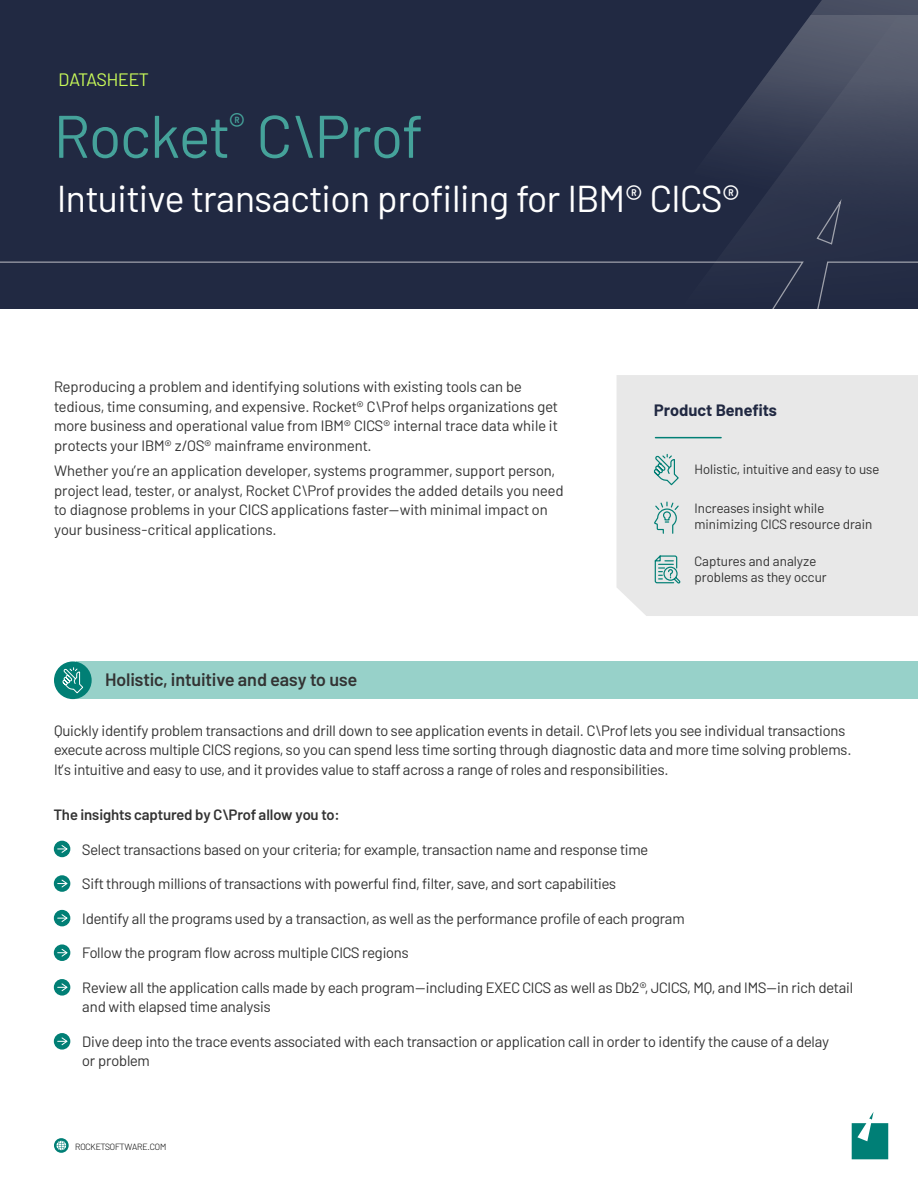
<style>
.page{position:relative;width:918px;height:1188px;background:#fff}
.page>*{position:absolute;margin:0;border:0;box-sizing:border-box;transform-origin:0 0}
.t1{font:60px "Barlow";letter-spacing:-.005em;color:#45a29a}
.t2{font:37.5px "Barlow";letter-spacing:-.005em;color:#fff}
.t3{font:600 18px "Barlow";letter-spacing:-.005em;color:#333}
.t4{font:18px "Barlow";color:#c9fa59}
.t5{font:700 16.5px "Barlow";color:#212942}
.t6{font:15px/19.5px "Barlow";letter-spacing:-.01em;color:#333}
.t7{font:600 15px "Barlow";letter-spacing:-.01em;color:#333}
.t8{font:13.5px/16.2px "Barlow";color:#333}
.t9{font:300 9px "Barlow";letter-spacing:-.015em;color:#000}
</style>
<div class="page">
<div style="left:0;top:0;width:918px;height:309px;background:#212942"></div>
<svg style="left:810px;top:0;width:108px;height:16px;background:#474d61"></svg>
<svg style="left:716px;top:16px;width:202px;height:180px"></svg>
<svg style="left:0;top:196px;width:918px;height:113px"></svg>
<svg style="left:852px;top:1112px;width:36px;height:47px"></svg>
<svg style="left:54px;top:1138px;width:15px;height:15px"></svg>
<div style="left:76px;top:661px;width:842px;height:38px;background:#97d1c9"></div>
<div style="left:54px;top:661px;width:38px;height:38px;background:#017f75;border-radius:50%"></div>
<svg style="left:62px;top:667px;width:22px;height:27px"></svg>
<div style="left:54px;top:841px;width:16px;height:16px;background:#017f75;border-radius:50%"></div>
<svg style="left:58px;top:844px;width:11px;height:10px"></svg>
<div style="left:54px;top:875px;width:16px;height:17px;background:#017f75;border-radius:50%"></div>
<svg style="left:58px;top:879px;width:10px;height:9px"></svg>
<div style="left:54px;top:910px;width:16px;height:16px;background:#017f75;border-radius:50%"></div>
<svg style="left:58px;top:913px;width:11px;height:9px"></svg>
<svg style="left:54px;top:944px;width:16px;height:17px"></svg>
<svg style="left:58px;top:948px;width:11px;height:10px"></svg>
<div style="left:54px;top:979px;width:16px;height:17px;background:#017f75;border-radius:50%"></div>
<svg style="left:58px;top:983px;width:10px;height:9px"></svg>
<div style="left:54px;top:1033px;width:16px;height:17px;background:#017f75;border-radius:50%"></div>
<svg style="left:58px;top:1037px;width:10px;height:9px"></svg>
<div style="left:616px;top:375px;width:302px;height:241px;background:#e8e8e8"></div>
<svg style="left:654px;top:555px;width:28px;height:30px"></svg>
<svg style="left:653px;top:501px;width:27px;height:33px"></svg>
<svg style="left:653px;top:453px;width:27px;height:33px"></svg>
<hr style="left:656px;top:437px;width:65px;height:1px;background:#017f75">
<p class="t4" style="left:59px;top:66px;width:92px">DATASHEET</p>
<h1 class="t1" style="left:54px;top:93px;width:369px">Rocket<sup>®</sup> C\Prof</h1>
<h2 class="t2" style="left:57px;top:172px;width:685px">Intuitive transaction profiling for IBM® CICS®</h2>
<p class="t6" style="left:54px;top:376px;width:505px">Reproducing a problem and identifying solutions with existing tools can be tedious, time consuming, and expensive. Rocket® C\Prof helps organizations get more business and operational value from IBM® CICS® internal trace data while it protects your IBM® z/OS® mainframe environment.</p>
<p class="t6" style="left:54px;top:460px;width:511px">Whether you’re an application developer, systems programmer, support person, project lead, tester, or analyst, Rocket C\Prof provides the added details you need to diagnose problems in your CICS applications faster—with minimal impact on your business-critical applications.</p>
<p class="t3" style="left:105px;top:667px;width:254px">Holistic, intuitive and easy to use</p>
<p class="t5" style="left:654px;top:398px;width:125px">Product Benefits</p>
<p class="t8" style="left:694px;top:460px;width:186px">Holistic, intuitive and easy to use</p>
<p class="t8" style="left:694px;top:499px;width:179px">Increases insight while minimizing CICS resource drain</p>
<p class="t8" style="left:694px;top:552px;width:134px">Captures and analyze problems as they occur</p>
<p class="t6" style="left:54px;top:720px;width:799px">Quickly identify problem transactions and drill down to see application events in detail. C\Prof lets you see individual transactions execute across multiple CICS regions, so you can spend less time sorting through diagnostic data and more time solving problems.<br>It’s intuitive and easy to use, and it provides value to staff across a range of roles and responsibilities.</p>
<p class="t7" style="left:54px;top:804px;width:288px">The insights captured by C\Prof allow you to:</p>
<p class="t6" style="left:61px;top:839px;width:588px">• Select transactions based on your criteria; for example, transaction name and response time</p>
<p class="t6" style="left:61px;top:873px;width:556px">• Sift through millions of transactions with powerful find, filter, save, and sort capabilities</p>
<p class="t6" style="left:61px;top:908px;width:625px">• Identify all the programs used by a transaction, as well as the performance profile of each program</p>
<p class="t6" style="left:61px;top:942px;width:349px">• Follow the program flow across multiple CICS regions</p>
<p class="t6" style="left:82px;top:977px;width:772px;text-indent:-21px">• Review all the application calls made by each program—including EXEC CICS as well as Db2®, JCICS, MQ, and IMS—in rich detail and with elapsed time analysis</p>
<p class="t6" style="left:82px;top:1031px;width:749px;text-indent:-21px">• Dive deep into the trace events associated with each transaction or application call in order to identify the cause of a delay or problem</p>
<p class="t9" style="left:75px;top:1140px;width:92px">ROCKETSOFTWARE.COM</p>
</div>
